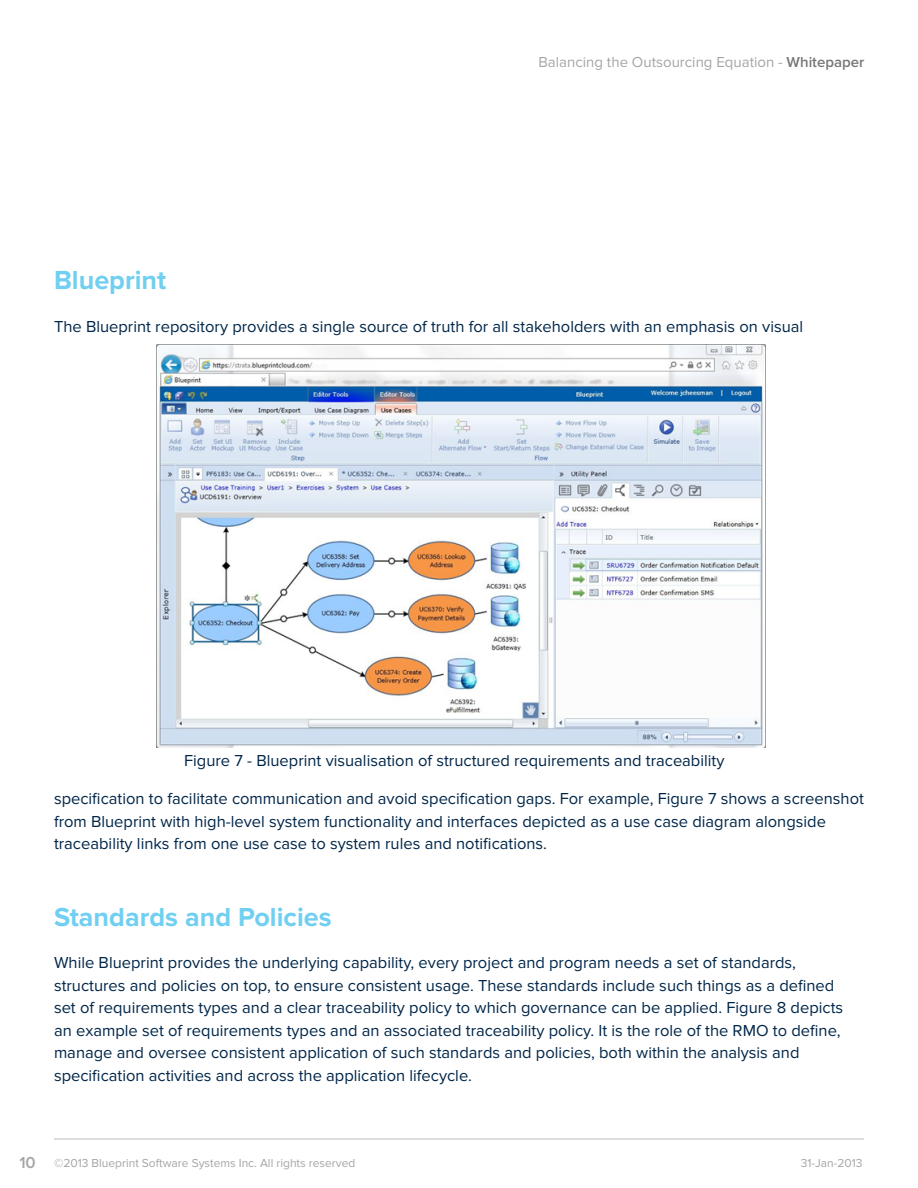
<style>
.page{position:relative;width:918px;height:1188px;background:#fff}
.page>*{position:absolute;margin:0;border:0;box-sizing:border-box;transform-origin:0 0}
.t1{font:700 27px "Proxima Nova";color:#71cff1}
.t2{font:16.5px/22.5px "Proxima Nova";color:#002649}
.t3{font:15px "Proxima Nova";color:#a3a5a8}
.t4{font:12px "Proxima Nova";color:#a3a5a8}
.s1{font-weight:600;color:#757779}
.s2{font-weight:600;font-size:16.5px}
</style>
<div class="page">
<hr style="left:54px;top:1138px;width:810px;height:2px;background:#d1d3d4">
<img style="left:156px;top:345px;width:610px;height:402px">
<p class="t3" style="left:539px;top:53px;width:327px">Balancing the Outsourcing Equation - <span class="s1">Whitepaper</span></p>
<h1 class="t1" style="left:54px;top:265px;width:114px">Blueprint</h1>
<p class="t2" style="left:54px;top:315px;width:751px">The Blueprint repository provides a single source of truth for all stakeholders with an emphasis on visual</p>
<p class="t2" style="left:184px;top:749px;width:542px">Figure 7 - Blueprint visualisation of structured requirements and traceability</p>
<p class="t2" style="left:54px;top:788px;width:812px">specification to facilitate communication and avoid specification gaps. For example, Figure 7 shows a screenshot from Blueprint with high-level system functionality and interfaces depicted as a use case diagram alongside traceability links from one use case to system rules and notifications.</p>
<h1 class="t1" style="left:54px;top:901px;width:279px">Standards and Policies</h1>
<p class="t2" style="left:54px;top:952px;width:791px">While Blueprint provides the underlying capability, every project and program needs a set of standards, structures and policies on top, to ensure consistent usage. These standards include such things as a defined set of requirements types and a clear traceability policy to which governance can be applied. Figure 8 depicts an example set of requirements types and an associated traceability policy. It is the role of the RMO to define, manage and oversee consistent application of such standards and policies, both within the analysis and specification activities and across the application lifecycle.</p>
<p class="t4" style="left:19px;top:1157px;width:338px"><span class="s2">10</span> ©2013 Blueprint Software Systems Inc. All rights reserved</p>
<p class="t4" style="left:801px;top:1157px;width:63px">31-Jan-2013</p>
</div>
